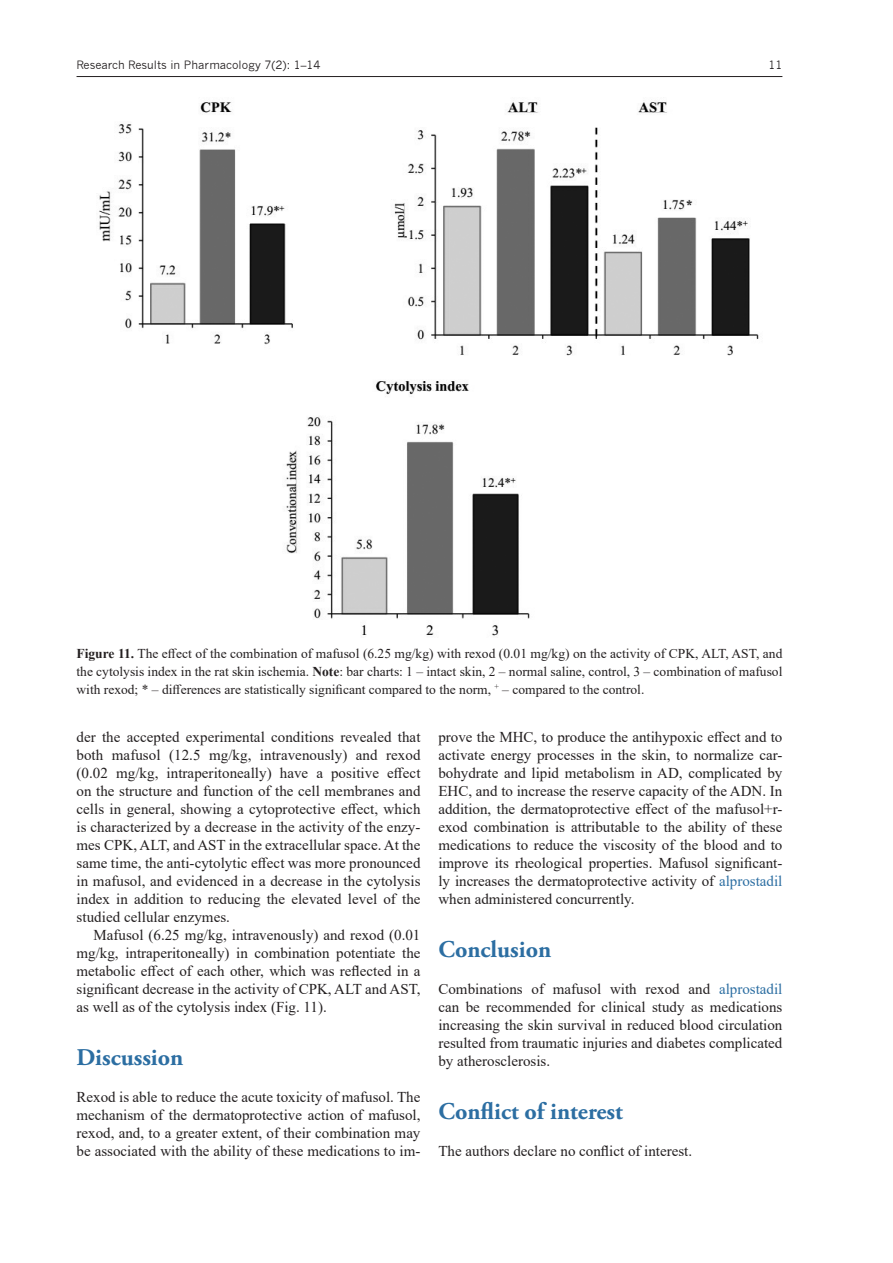
<style>
.page{position:relative;width:893px;height:1263px;background:#fff}
.page>*{position:absolute;margin:0;border:0;box-sizing:border-box;transform-origin:0 0}
.ZAG_1{font:700 24px "Adobe Garamond Pro";color:#2c6ea2}
.normal_0{font:15px/18px "Times New Roman";color:#231f20;text-align:justify}
.FIG{font:13.5px/18px "Times New Roman";color:#231f20;text-align:justify}
.t1{font:11.25px "News Gothic";color:#231f20}
.s1{font-weight:700}
.s2{color:#2c6ea2}
</style>
<div class="page">
<hr style="left:77px;top:76px;width:705px;height:1px;background:#231f20">
<img style="left:99px;top:102px;width:660px;height:534px">
<p class="t1" style="left:77px;top:58px;width:245px">Research Results in Pharmacology 7(2): 1–14</p>
<p class="t1" style="left:768px;top:58px;width:16px">11</p>
<p class="FIG" style="left:77px;top:644px;width:707px"><span class="s1">Figure 11.</span> The effect of the combination of mafusol (6.25 mg/kg) with rexod (0.01 mg/kg) on the activity of CPK, ALT, AST, and the cytolysis index in the rat skin ischemia. <span class="s1">Note</span>: bar charts: 1 – intact skin, 2 – normal saline, control, 3 – combination of mafusol with rexod; * – differences are statistically significant compared to the norm, <sup>+</sup> – compared to the control.</p>
<p class="normal_0" style="left:77px;top:727px;width:345px">der the accepted experimental conditions revealed that both mafusol (12.5 mg/kg, intravenously) and rexod (0.02 mg/kg, intraperitoneally) have a positive effect on the structure and function of the cell membranes and cells in general, showing a cytoprotective effect, which is characterized by a decrease in the activity of the enzy&shy;mes CPK, ALT, and AST in the extracellular space. At the same time, the anti-cytolytic effect was more pronounced in mafusol, and evidenced in a decrease in the cytolysis index in addition to reducing the elevated level of the studied cellular enzymes.</p>
<p class="normal_0" style="left:77px;top:925px;width:345px;text-indent:17px">Mafusol (6.25 mg/kg, intravenously) and rexod (0.01 mg/kg, intraperitoneally) in combination potentiate the metabolic effect of each other, which was reflected in a significant decrease in the activity of CPK, ALT and AST, as well as of the cytolysis index (Fig. 11).</p>
<p class="ZAG_1" style="left:77px;top:1044px;width:108px">Discussion</p>
<p class="normal_0" style="left:77px;top:1087px;width:345px">Rexod is able to reduce the acute toxicity of mafusol. The mechanism of the dermatoprotective action of mafusol, rexod, and, to a greater extent, of their combination may be associated with the ability of these medications to im-</p>
<p class="normal_0" style="left:438px;top:727px;width:345px">prove the MHC, to produce the antihypoxic effect and to activate energy processes in the skin, to normalize car&shy;bohydrate and lipid metabolism in AD, complicated by EHC, and to increase the reserve capacity of the ADN. In addition, the dermatoprotective effect of the mafusol+r&shy;exod combination is attributable to the ability of these medications to reduce the viscosity of the blood and to improve its rheological properties. Mafusol significant&shy;ly increases the dermatoprotective activity of <span class="s2">alprostadil </span>when administered concurrently.</p>
<p class="ZAG_1" style="left:438px;top:936px;width:114px">Conclusion</p>
<p class="normal_0" style="left:438px;top:979px;width:345px">Combinations of mafusol with rexod and <span class="s2">alprostadil </span>can be recommended for clinical study as medications increasing the skin survival in reduced blood circulation resulted from traumatic injuries and diabetes complicated by atherosclerosis.</p>
<p class="ZAG_1" style="left:438px;top:1098px;width:186px">Conflict of interest</p>
<p class="normal_0" style="left:438px;top:1141px;width:255px">The authors declare no conflict of interest.</p>
</div>
